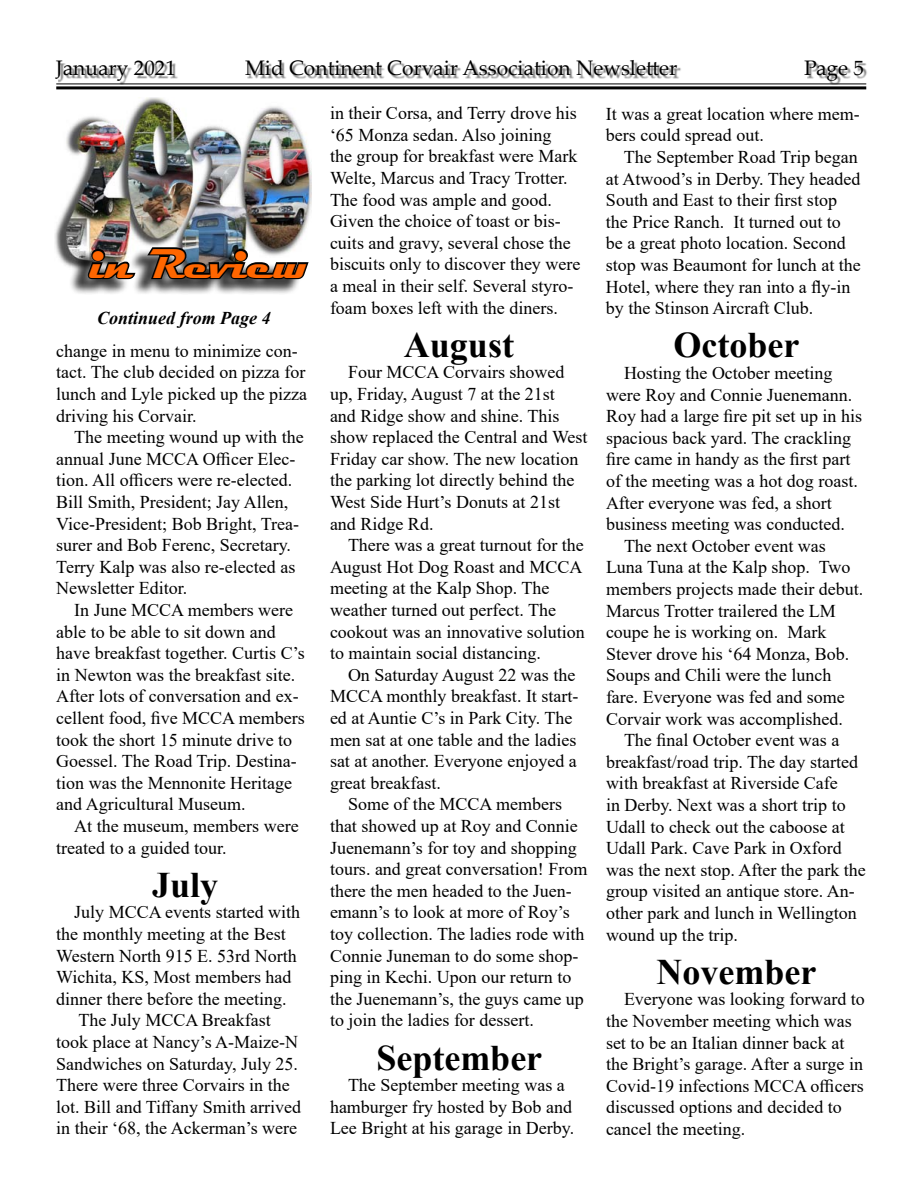
<style>
.page{position:relative;width:918px;height:1188px;background:#fff}
.page>*{position:absolute;margin:0;border:0;box-sizing:border-box;transform-origin:0 0}
.t1{font:700 42px "Magneto";color:#f60}
.t2{font:700 36px "Times New Roman";color:#000}
.t3{font:21px "Palatino Linotype";color:#000}
.t4{font:18px/21.6px "Times New Roman";color:#000}
.t5{font:italic 700 18px "Times New Roman";color:#000}
</style>
<div class="page">
<hr style="left:56px;top:83px;width:810px;height:1px;background:#000">
<hr style="left:56px;top:86px;width:810px;height:3px;background:#000">
<div style="left:247px;top:63px;width:434px;height:16px;background:#000;opacity:.5"></div>
<div style="left:58px;top:63px;width:120px;height:22px;background:#000;opacity:.5"></div>
<div style="left:807px;top:63px;width:60px;height:22px;background:#000;opacity:.5"></div>
<img style="left:55px;top:98px;width:256px;height:169px">
<div style="left:69px;top:248px;width:234px;height:47px;background:#000;opacity:.75"></div>
<svg style="left:86px;top:247px;width:51px;height:34px;background:#6c6665"></svg>
<svg style="left:145px;top:246px;width:166px;height:37px"></svg>
<p class="t3" style="left:56px;top:53px;width:122px">January 2021</p>
<p class="t3" style="left:245px;top:53px;width:434px">Mid Continent Corvair Association Newsletter</p>
<p class="t3" style="left:804px;top:53px;width:61px">Page 5</p>
<h1 class="t1" style="left:90px;top:239px;width:220px">in Review</h1>
<p class="t5" style="left:97px;top:305px;width:175px">Continued from Page 4</p>
<p class="t4" style="left:56px;top:339px;width:252px">change in menu to minimize con&shy;tact. The club decided on pizza for lunch and Lyle picked up the pizza driving his Corvair.</p>
<p class="t4" style="left:56px;top:426px;width:249px;text-indent:18px">The meeting wound up with the annual June MCCA Officer Elec&shy;tion. All officers were re-elected.<br>Bill Smith, President; Jay Allen,<br>Vice-President; Bob Bright, Trea&shy;surer and Bob Ferenc, Secretary.<br>Terry Kalp was also re-elected as<br>Newsletter Editor.</p>
<p class="t4" style="left:56px;top:599px;width:250px;text-indent:18px">In June MCCA members were able to be able to sit down and have breakfast together. Curtis C’s in Newton was the breakfast site.<br>After lots of conversation and ex&shy;cellent food, five MCCA members took the short 15 minute drive to<br>Goessel. The Road Trip. Destina&shy;tion was the Mennonite Heritage and Agricultural Museum.</p>
<p class="t4" style="left:56px;top:815px;width:244px;text-indent:18px">At the museum, members were treated to a guided tour.</p>
<h2 class="t2" style="left:152px;top:859px;width:68px">July</h2>
<p class="t4" style="left:74px;top:901px;width:228px">July MCCA events started with</p>
<p class="t4" style="left:56px;top:923px;width:231px">the monthly meeting at the Best</p>
<p class="t4" style="left:56px;top:944px;width:242px">Western North 915 E. 53rd North</p>
<p class="t4" style="left:56px;top:966px;width:237px">Wichita, KS, Most members had</p>
<p class="t4" style="left:56px;top:987px;width:232px">dinner there before the meeting.</p>
<p class="t4" style="left:78px;top:1009px;width:194px">The July MCCA Breakfast</p>
<p class="t4" style="left:56px;top:1031px;width:243px">took place at Nancy’s A-Maize-N</p>
<p class="t4" style="left:56px;top:1052px;width:243px">Sandwiches on Saturday, July 25.</p>
<p class="t4" style="left:56px;top:1074px;width:235px">There were three Corvairs in the</p>
<p class="t4" style="left:56px;top:1095px;width:246px">lot. Bill and Tiffany Smith arrived</p>
<p class="t4" style="left:56px;top:1117px;width:242px">in their ‘68, the Ackerman’s were</p>
<p class="t4" style="left:330px;top:102px;width:252px">in their Corsa, and Terry drove his ‘65 Monza sedan. Also joining<br>the group for breakfast were Mark<br>Welte, Marcus and Tracy Trotter.<br>The food was ample and good.<br>Given the choice of toast or bis&shy;cuits and gravy, several chose the biscuits only to discover they were a meal in their self. Several styro&shy;foam boxes left with the diners.</p>
<h2 class="t2" style="left:404px;top:319px;width:112px">August</h2>
<p class="t4" style="left:330px;top:361px;width:259px;text-indent:18px">Four MCCA Corvairs showed up, Friday, August 7 at the 21st<br>and Ridge show and shine. This show replaced the Central and West<br>Friday car show. The new location the parking lot directly behind the<br>West Side Hurt’s Donuts at 21st and Ridge Rd.</p>
<p class="t4" style="left:330px;top:534px;width:256px;text-indent:18px">There was a great turnout for the<br>August Hot Dog Roast and MCCA meeting at the Kalp Shop. The weather turned out perfect. The cookout was an innovative solution to maintain social distancing.</p>
<p class="t4" style="left:330px;top:663px;width:250px;text-indent:18px">On Saturday August 22 was the<br>MCCA monthly breakfast. It start&shy;ed at Auntie C’s in Park City. The men sat at one table and the ladies sat at another. Everyone enjoyed a great breakfast.</p>
<p class="t4" style="left:330px;top:793px;width:259px;text-indent:18px">Some of the MCCA members that showed up at Roy and Connie<br>Juenemann’s for toy and shopping tours. and great conversation! From there the men headed to the Juen&shy;emann’s to look at more of Roy’s toy collection. The ladies rode with<br>Connie Juneman to do some shop&shy;ping in Kechi. Upon our return to the Juenemann’s, the guys came up to join the ladies for dessert.</p>
<h2 class="t2" style="left:376px;top:1032px;width:167px">September</h2>
<p class="t4" style="left:330px;top:1074px;width:246px;text-align:center">The September meeting was a hamburger fry hosted by Bob and<br>Lee Bright at his garage in Derby.</p>
<p class="t4" style="left:606px;top:102px;width:255px">It was a great location where mem&shy;bers could spread out.</p>
<p class="t4" style="left:606px;top:146px;width:256px;text-indent:18px">The September Road Trip began at Atwood’s in Derby. They headed<br>South and East to their first stop the Price Ranch. It turned out to be a great photo location. Second stop was Beaumont for lunch at the<br>Hotel, where they ran into a fly-in by the Stinson Aircraft Club.</p>
<h2 class="t2" style="left:673px;top:319px;width:127px">October</h2>
<p class="t4" style="left:624px;top:362px;width:210px">Hosting the October meeting</p>
<p class="t4" style="left:606px;top:383px;width:248px">were Roy and Connie Juenemann.</p>
<p class="t4" style="left:606px;top:405px;width:258px">Roy had a large fire pit set up in his</p>
<p class="t4" style="left:606px;top:426px;width:247px">spacious back yard. The crackling</p>
<p class="t4" style="left:606px;top:448px;width:246px">fire came in handy as the first part</p>
<p class="t4" style="left:606px;top:470px;width:253px">of the meeting was a hot dog roast.</p>
<p class="t4" style="left:606px;top:491px;width:227px">After everyone was fed, a short</p>
<p class="t4" style="left:606px;top:513px;width:240px">business meeting was conducted.</p>
<p class="t4" style="left:624px;top:534px;width:203px">The next October event was</p>
<p class="t4" style="left:606px;top:556px;width:246px">Luna Tuna at the Kalp shop. Two</p>
<p class="t4" style="left:606px;top:578px;width:259px">members projects made their debut.</p>
<p class="t4" style="left:606px;top:599px;width:231px">Marcus Trotter trailered the LM</p>
<p class="t4" style="left:606px;top:621px;width:222px">coupe he is working on. Mark</p>
<p class="t4" style="left:606px;top:642px;width:245px">Stever drove his ‘64 Monza, Bob.</p>
<p class="t4" style="left:606px;top:664px;width:227px">Soups and Chili were the lunch</p>
<p class="t4" style="left:606px;top:686px;width:240px">fare. Everyone was fed and some</p>
<p class="t4" style="left:606px;top:707px;width:238px">Corvair work was accomplished.</p>
<p class="t4" style="left:624px;top:729px;width:217px">The final October event was a</p>
<p class="t4" style="left:606px;top:750px;width:254px">breakfast/road trip. The day started</p>
<p class="t4" style="left:606px;top:772px;width:233px">with breakfast at Riverside Cafe</p>
<p class="t4" style="left:606px;top:794px;width:241px">in Derby. Next was a short trip to</p>
<p class="t4" style="left:606px;top:815px;width:240px">Udall to check out the caboose at</p>
<p class="t4" style="left:606px;top:837px;width:237px">Udall Park. Cave Park in Oxford</p>
<p class="t4" style="left:606px;top:858px;width:261px">was the next stop. After the park the</p>
<p class="t4" style="left:606px;top:880px;width:250px">group visited an antique store. An-</p>
<p class="t4" style="left:606px;top:902px;width:252px">other park and lunch in Wellington</p>
<p class="t4" style="left:606px;top:923px;width:133px">wound up the trip.</p>
<h2 class="t2" style="left:656px;top:946px;width:161px">November</h2>
<p class="t4" style="left:606px;top:988px;width:260px;text-indent:18px">Everyone was looking forward to the November meeting which was set to be an Italian dinner back at the Bright’s garage. After a surge in<br>Covid-19 infections MCCA officers discussed options and decided to cancel the meeting.</p>
</div>
